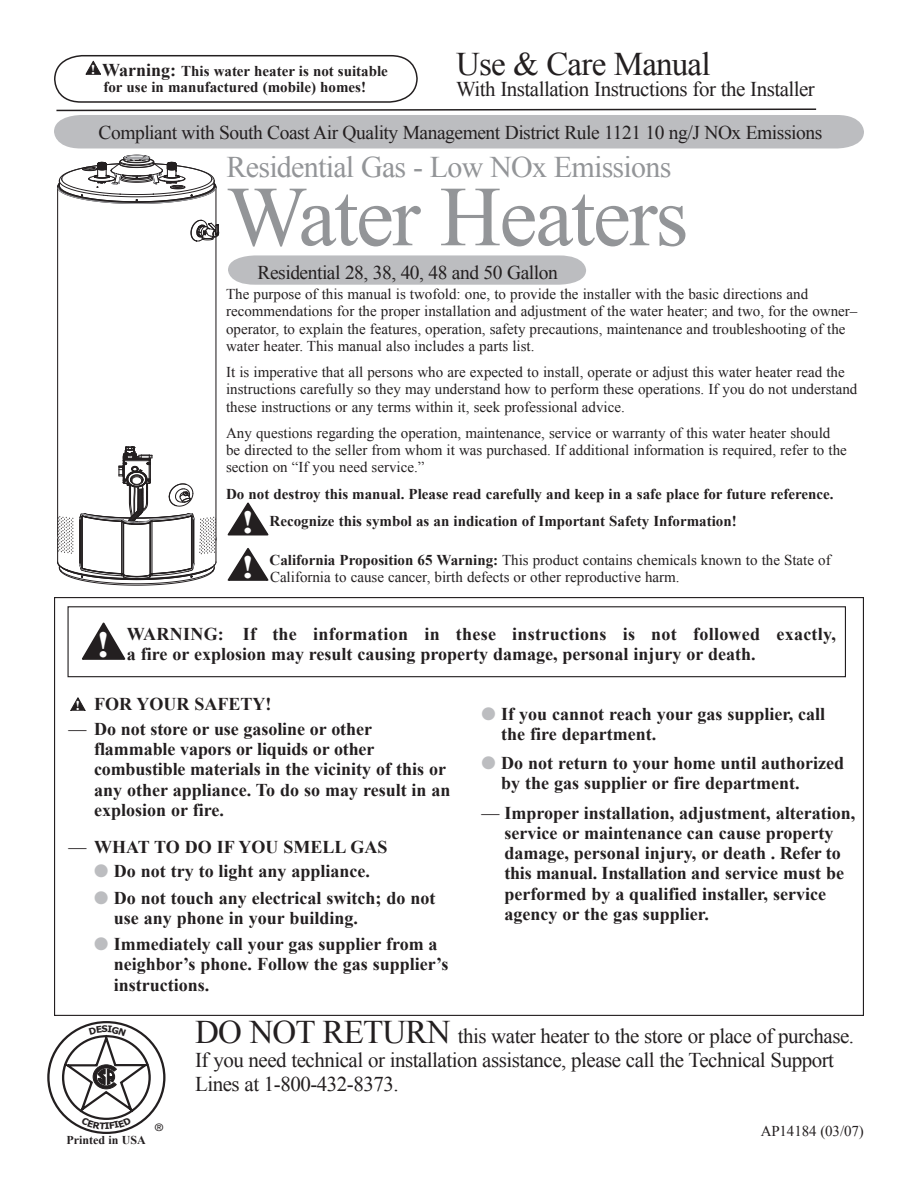
<style>
.page{position:relative;width:918px;height:1188px;background:#fff}
.page>*{position:absolute;margin:0;border:0;box-sizing:border-box;transform-origin:0 0}
.t1{font:85.5px "Times New Roman";letter-spacing:-.025em;color:#939598}
.t2{font:33px "Times New Roman";letter-spacing:-.025em;color:#231f20}
.t3{font:30px "Times New Roman";letter-spacing:-.025em;color:#939598}
.t4{font:21px/24px "Times New Roman";letter-spacing:-.025em;color:#231f20}
.t5{font:19.5px "Times New Roman";letter-spacing:-.025em;color:#231f20}
.t6{font:700 18px/20.2px "Times New Roman";color:#231f20}
.t7{font:15px/17.2px "Times New Roman";color:#231f20}
.t8{font:700 15px/27.8px "Times New Roman";color:#231f20}
.t9{font:700 12px "Times New Roman";color:#231f20}
.s1{font-size:18px}
.s2{font-family:"Georgia";font-size:31.5px;color:#fff}
.s3{font-family:"Georgia";font-weight:700;font-size:31.5px;color:#fff}
.s4{font-weight:700}
.s5{font-family:"Georgia";font-size:13.05px;color:#fff}
.s6{font-weight:400}
.s7{font-size:33px}
</style>
<div class="page">
<hr style="left:57px;top:187px;width:1px;height:353px;background:#231f20">
<hr style="left:216px;top:237px;width:1px;height:303px;background:#231f20">
<hr style="left:216px;top:187px;width:1px;height:39px;background:#231f20">
<svg style="left:190px;top:220px;width:29px;height:22px"></svg>
<svg style="left:57px;top:155px;width:160px;height:49px"></svg>
<svg style="left:57px;top:446px;width:160px;height:140px"></svg>
<svg style="left:70px;top:697px;width:16px;height:13px"></svg>
<div style="left:68px;top:606px;width:778px;height:71px;border:1px solid #231f20"></div>
<svg style="left:82px;top:622px;width:43px;height:38px"></svg>
<svg style="left:228px;top:503px;width:40px;height:33px"></svg>
<svg style="left:228px;top:548px;width:40px;height:33px"></svg>
<svg style="left:228px;top:255px;width:358px;height:30px;background:#bfc0c3"></svg>
<div style="left:47px;top:1021px;width:118px;height:113px;border:2px solid #231f20;border-radius:50%"></div>
<svg style="left:54px;top:55px;width:810px;height:93px"></svg>
<svg style="left:61px;top:1026px;width:102px;height:105px"></svg>
<h2 class="t2" style="left:456px;top:46px;width:256px">Use &amp; Care Manual</h2>
<h3 class="t4" style="left:456px;top:77px;width:360px">With Installation Instructions for the Installer</h3>
<p class="t8" style="left:103px;top:63px;width:286px;line-height:16.5px;text-indent:-13px"><sup>!</sup> <span class="s1">Warning:</span> This water heater is not suitable for use in manufactured (mobile) homes!</p>
<h3 class="t5" style="left:99px;top:122px;width:725px">Compliant with South Coast Air Quality Management District Rule 1121 10 ng/J NOx Emissions</h3>
<h3 class="t3" style="left:226px;top:150px;width:446px">Residential Gas - Low NOx Emissions</h3>
<h1 class="t1" style="left:226px;top:169px;width:463px">Water Heaters</h1>
<h3 class="t5" style="left:258px;top:262px;width:302px">Residential 28, 38, 40, 48 and 50 Gallon</h3>
<p class="t7" style="left:226px;top:285px;width:633px">The purpose of this manual is twofold: one, to provide the installer with the basic directions and recommendations for the proper installation and adjustment of the water heater; and two, for the owner– operator, to explain the features, operation, safety precautions, maintenance and troubleshooting of the water heater. This manual also includes a parts list.</p>
<p class="t7" style="left:226px;top:363px;width:633px">It is imperative that all persons who are expected to install, operate or adjust this water heater read the instructions carefully so they may understand how to perform these operations. If you do not understand these instructions or any terms within it, seek professional advice.</p>
<p class="t7" style="left:226px;top:424px;width:622px">Any questions regarding the operation, maintenance, service or warranty of this water heater should be directed to the seller from whom it was purchased. If additional information is required, refer to the section on “If you need service.”</p>
<p class="t8" style="left:242px;top:480px;width:594px;text-indent:-15px">Do not destroy this manual. Please read carefully and keep in a safe place for future reference. <span class="s2">!</span> Recognize this symbol as an indication of Important Safety Information!</p>
<p class="t7" style="left:270px;top:551px;width:562px;text-indent:-28px"><span class="s3">!</span> <span class="s4">California Proposition 65 Warning:</span> This product contains chemicals known to the State of<br>California to cause cancer, birth defects or other reproductive harm.</p>
<p class="t6" style="left:97px;top:625px;width:741px;line-height:19.5px;text-indent:30px">WARNING: If the information in these instructions is not followed exactly, <sup>!</sup> a fire or explosion may result causing property damage, personal injury or death.</p>
<p class="t6" style="left:76px;top:694px;width:197px"><span class="s5">!</span> FOR YOUR SAFETY!</p>
<p class="t6" style="left:94px;top:719px;width:358px;text-indent:-26px"><span class="s6">—</span> Do not store or use gasoline or other flammable vapors or liquids or other combustible materials in the vicinity of this or any other appliance. To do so may result in an explosion or fire.</p>
<p class="t6" style="left:114px;top:834px;width:323px;line-height:25.5px;text-indent:-45px"><span class="s6">—</span> WHAT TO DO IF YOU SMELL GAS<br>Do not try to light any appliance.<br>Do not touch any electrical switch; do not</p>
<p class="t6" style="left:114px;top:905px;width:325px;line-height:26.2px">use any phone in your building.<br>Immediately call your gas supplier from a</p>
<p class="t6" style="left:114px;top:954px;width:336px">neighbor’s phone. Follow the gas supplier’s instructions.</p>
<p class="t6" style="left:501px;top:703px;width:325px">If you cannot reach your gas supplier, call the fire department.</p>
<p class="t6" style="left:501px;top:753px;width:345px">Do not return to your home until authorized by the gas supplier or fire department.</p>
<p class="t6" style="left:504px;top:802px;width:352px;text-indent:-23px"><span class="s6">—</span> Improper installation, adjustment, alteration, service or maintenance can cause property damage, personal injury, or death . Refer to this manual. Installation and service must be performed by a qualified installer, service agency or the gas supplier.</p>
<p class="t9" style="left:66px;top:1133px;width:81px">Printed in USA</p>
<h3 class="t4" style="left:195px;top:1024px;width:660px"><span class="s7">DO NOT RETURN</span> this water heater to the store or place of purchase.<br>If you need technical or installation assistance, please call the Technical Support<br>Lines at 1-800-432-8373.</h3>
<p class="t7" style="left:761px;top:1122px;width:105px">AP14184 (03/07)</p>
</div>
